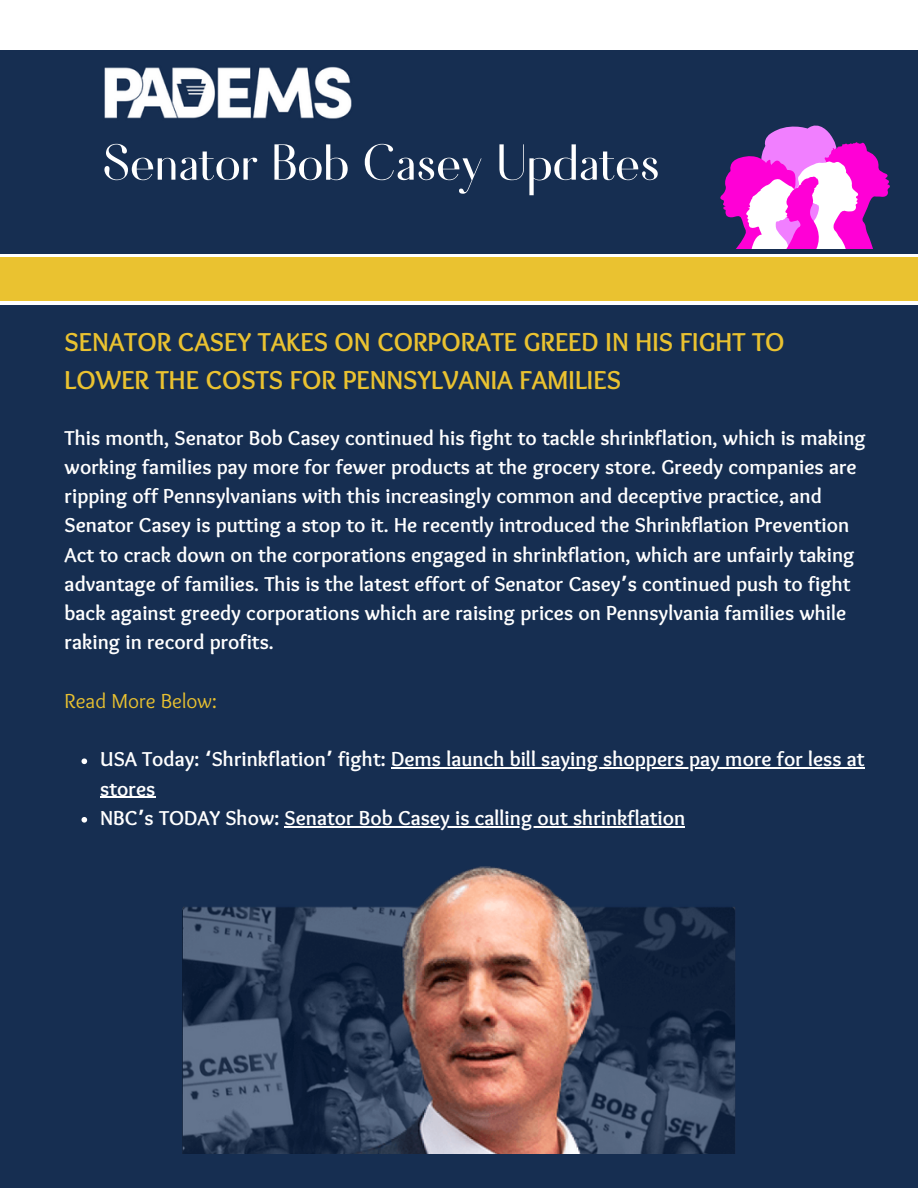
<style>
.page{position:relative;width:918px;height:1188px;background:#fff}
.page>*{position:absolute;margin:0;border:0;box-sizing:border-box;transform-origin:0 0}
.t1{font:67.5px "Fiona";color:#fff}
.t2{font:700 27px/38.2px "Sukar";color:#eac230}
.t3{font:700 21px/29.2px "Sukar";color:#fff}
.t4{font:21px "Sukar";color:#eac230}
.s1{font-family:"Noto Sans Gurmukhi"}
</style>
<div class="page">
<div style="left:0;top:257px;width:918px;height:44px;background:#eac230"></div>
<div style="left:0;top:50px;width:918px;height:203px;background:#162e51"></div>
<img style="left:104px;top:66px;width:248px;height:53px">
<div style="left:0;top:306px;width:918px;height:882px;background:#162e51"></div>
<img style="left:182px;top:867px;width:553px;height:287px">
<svg style="left:82px;top:758px;width:5px;height:6px"></svg>
<hr style="left:391px;top:767px;width:474px;height:2px;background:#fff">
<hr style="left:100px;top:797px;width:55px;height:1px;background:#fff">
<svg style="left:82px;top:817px;width:5px;height:6px"></svg>
<hr style="left:285px;top:826px;width:400px;height:1px;background:#fff">
<svg style="left:720px;top:125px;width:170px;height:124px"></svg>
<p class="t1" style="left:102px;top:125px;width:559px">Senator Bob Casey Updates</p>
<h2 class="t2" style="left:65px;top:326px;width:721px">SENATOR CASEY TAKES ON CORPORATE GREED IN HIS FIGHT TO<br>LOWER THE COSTS FOR PENNSYLVANIA FAMILIES</h2>
<h3 class="t3" style="left:65px;top:425px;width:803px">This month, Senator Bob Casey continued his fight to tackle shrinkflation, which is making working families pay more for fewer products at the grocery store. Greedy companies are ripping off Pennsylvanians with this increasingly common and deceptive practice, and Senator Casey is putting a stop to it. He recently introduced the Shrinkflation Prevention Act to crack down on the corporations engaged in shrinkflation, which are unfairly taking advantage of families. This is the latest effort of Senator Casey<span class="s1">’</span>s continued push to fight back against greedy corporations which are raising prices on Pennsylvania families while raking in record profits.</h3>
<p class="t4" style="left:65px;top:689px;width:154px">Read More Below:</p>
<p class="t3" style="left:100px;top:747px;width:766px">USA Today: <span class="s1">‘</span>Shrinkflation<span class="s1">’</span> fight: Dems launch bill saying shoppers pay more for less at</p>
<p class="t3" style="left:100px;top:776px;width:587px">stores<br>NBC<span class="s1">’</span>s TODAY Show: Senator Bob Casey is calling out shrinkflation</p>
</div>
